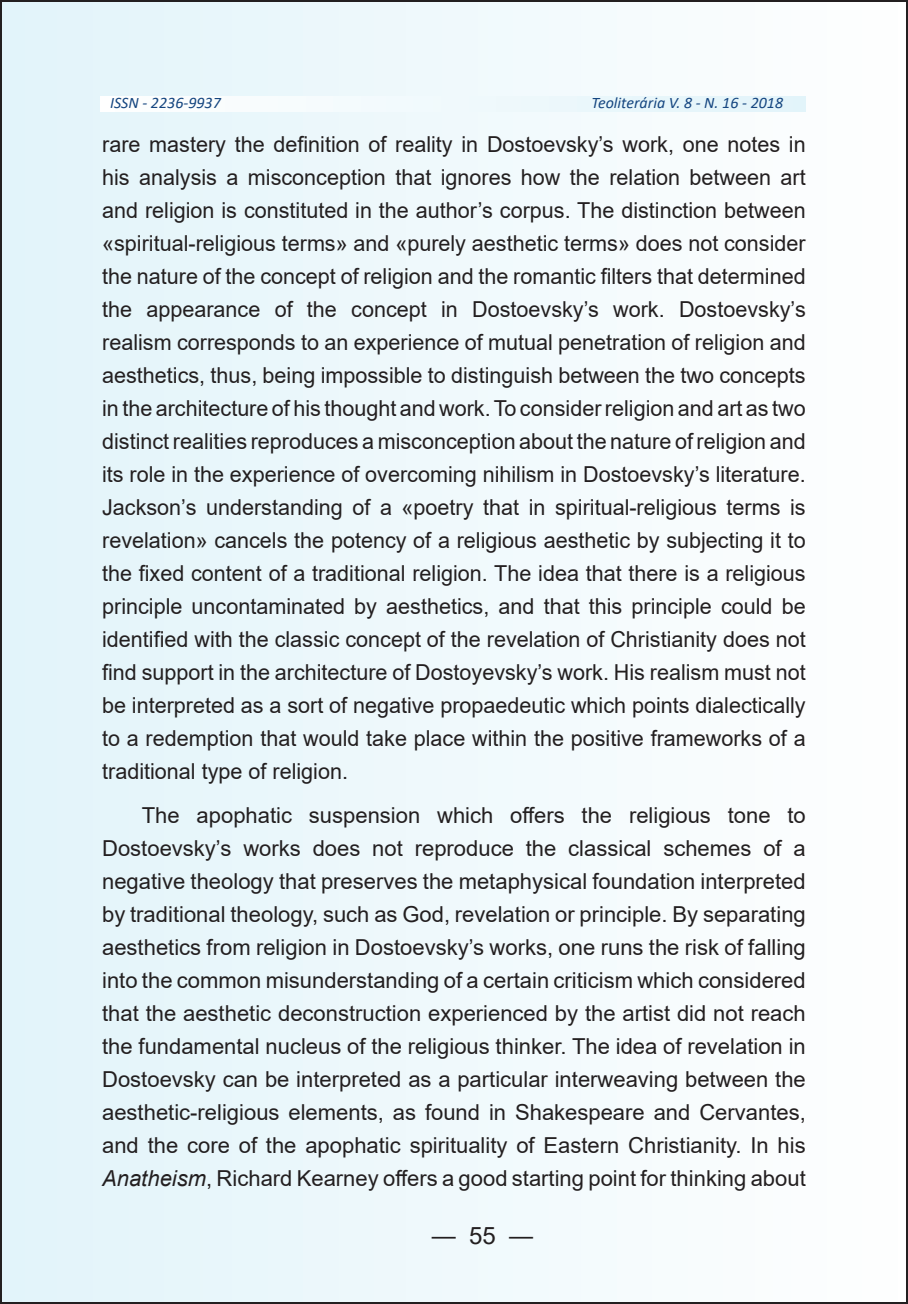
<style>
.page{position:relative;width:908px;height:1304px;background:#fff}
.page>*{position:absolute;margin:0;border:0;box-sizing:border-box;transform-origin:0 0}
.t1{font:24px "Arial";color:#231f20}
.t2{font:22px/33px "Arial";color:#231f20;text-align:justify}
.t3{font:italic 16px "Calibri";color:#154680}
.s1{font-style:italic}
</style>
<div class="page">
<div style="left:1px;top:1px;width:905px;height:1302px;background:linear-gradient(to right,#e2f4fa,#fefefe)"></div>
<svg style="left:100px;top:96px;width:705px;height:15px"></svg>
<p class="t3" style="left:110px;top:92px;width:112px">ISSN - 2236-9937</p>
<p class="t3" style="left:591px;top:92px;width:193px">Teoliterária V. 8 - N. 16 - 2018</p>
<p class="t2" style="left:102px;top:128px;width:704px">rare mastery the definition of reality in Dostoevsky’s work, one notes in his analysis a misconception that ignores how the relation between art and religion is constituted in the author’s corpus. The distinction between «spiritual-religious terms» and «purely aesthetic terms» does not consider the nature of the concept of religion and the romantic filters that determined the appearance of the concept in Dostoevsky’s work. Dostoevsky’s realism corresponds to an experience of mutual penetration of religion and aesthetics, thus, being impossible to distinguish between the two concepts in the architecture of his thought and work. To consider religion and art as two distinct realities reproduces a misconception about the nature of religion and its role in the experience of overcoming nihilism in Dostoevsky’s literature.<br>Jackson’s understanding of a «poetry that in spiritual-religious terms is revelation» cancels the potency of a religious aesthetic by subjecting it to the fixed content of a traditional religion. The idea that there is a religious principle uncontaminated by aesthetics, and that this principle could be identified with the classic concept of the revelation of Christianity does not find support in the architecture of Dostoyevsky’s work. His realism must not be interpreted as a sort of negative propaedeutic which points dialectically to a redemption that would take place within the positive frameworks of a traditional type of religion.</p>
<p class="t2" style="left:102px;top:799px;width:704px;text-indent:40px">The apophatic suspension which offers the religious tone to Dostoevsky’s works does not reproduce the classical schemes of a negative theology that preserves the metaphysical foundation interpreted by traditional theology, such as God, revelation or principle. By separating aesthetics from religion in Dostoevsky’s works, one runs the risk of falling into the common misunderstanding of a certain criticism which considered that the aesthetic deconstruction experienced by the artist did not reach the fundamental nucleus of the religious thinker. The idea of revelation in Dostoevsky can be interpreted as a particular interweaving between the aesthetic-religious elements, as found in Shakespeare and Cervantes, and the core of the apophatic spirituality of Eastern Christianity. In his <span class="s1">Anatheism</span>, Richard Kearney offers a good starting point for thinking about</p>
<p class="t1" style="left:431px;top:1218px;width:103px">— 55 —</p>
</div>
